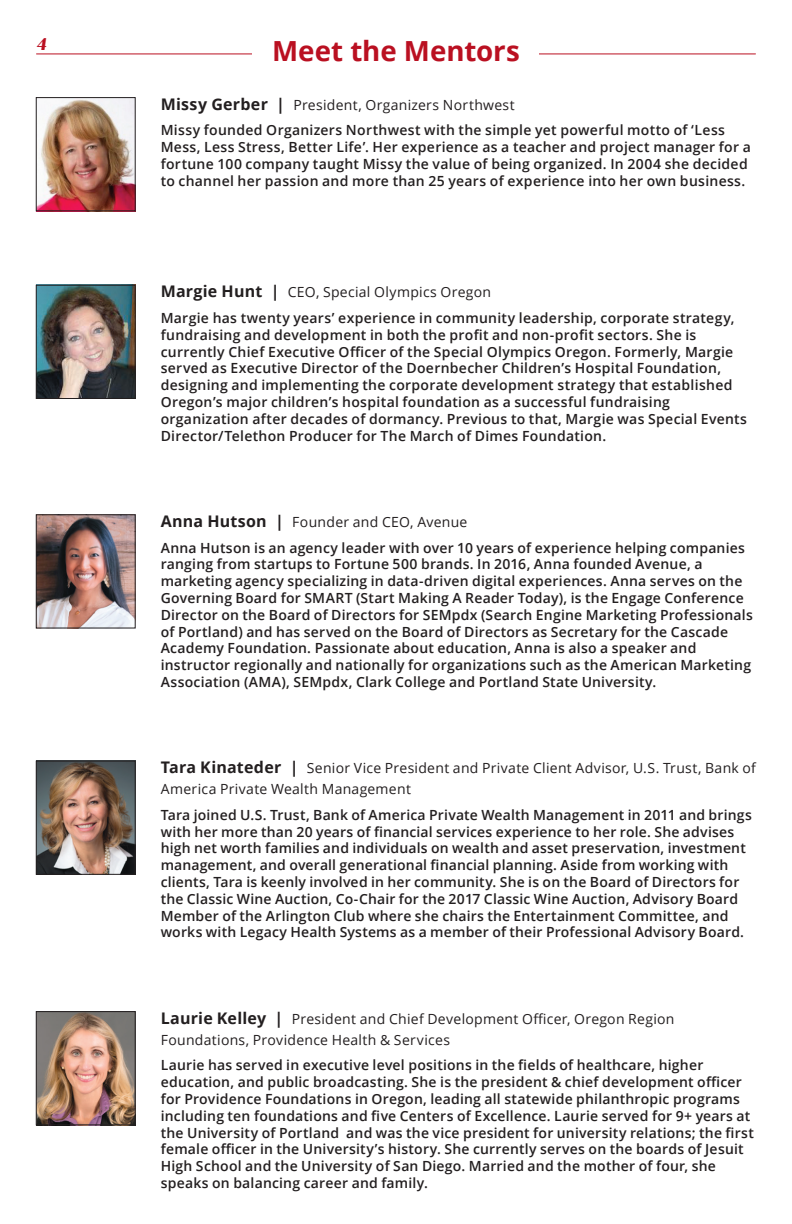
<style>
.page{position:relative;width:792px;height:1224px;background:#fff}
.page>*{position:absolute;margin:0;border:0;box-sizing:border-box;transform-origin:0 0}
.t1{font:700 27.8px "Open Sans";color:#ba1021}
.Title_Company{font:italic 800 18px "Acta";color:#ba1021}
.t2{font:600 14px/16.8px "Open Sans";letter-spacing:.015em;color:#231f20}
.Name{font:14px/21px "Open Sans";letter-spacing:.02em;color:#231f20}
.s1{font-weight:700;font-size:16px}
</style>
<div class="page">
<hr style="left:36px;top:53px;width:719px;height:1px;background:#ba1021">
<div style="left:253px;top:36px;width:286px;height:29px;background:#fff"></div>
<img style="left:38px;top:517px;width:95px;height:109px">
<div style="left:36px;top:515px;width:99px;height:113px;border:1px solid #231f20"></div>
<img style="left:38px;top:1013px;width:95px;height:110px">
<div style="left:36px;top:1011px;width:99px;height:114px;border:1px solid #231f20"></div>
<img style="left:38px;top:763px;width:95px;height:110px">
<div style="left:36px;top:761px;width:99px;height:114px;border:1px solid #231f20"></div>
<img style="left:38px;top:99px;width:95px;height:110px">
<div style="left:36px;top:97px;width:99px;height:114px;border:1px solid #231f20"></div>
<img style="left:38px;top:287px;width:95px;height:110px">
<div style="left:36px;top:285px;width:99px;height:114px;border:1px solid #231f20"></div>
<p class="Title_Company" style="left:36px;top:32px;width:12px">4</p>
<p class="t1" style="left:272px;top:31px;width:249px">Meet the Mentors</p>
<p class="Name" style="left:161px;top:94px;width:356px"><span class="s1">Missy Gerber |</span> President, Organizers Northwest</p>
<p class="t2" style="left:161px;top:122px;width:592px">Missy founded Organizers Northwest with the simple yet powerful motto of ‘Less Mess, Less Stress, Better Life’. Her experience as a teacher and project manager for a fortune 100 company taught Missy the value of being organized. In 2004 she decided to channel her passion and more than 25 years of experience into her own business.</p>
<p class="Name" style="left:161px;top:281px;width:332px"><span class="s1">Margie Hunt |</span> CEO, Special Olympics Oregon</p>
<p class="t2" style="left:161px;top:309px;width:588px">Margie has twenty years’ experience in community leadership, corporate strategy, fundraising and development in both the profit and non-profit sectors. She is currently Chief Executive Officer of the Special Olympics Oregon. Formerly, Margie served as Executive Director of the Doernbecher Children’s Hospital Foundation, designing and implementing the corporate development strategy that established Oregon’s major children’s hospital foundation as a successful fundraising organization after decades of dormancy. Previous to that, Margie was Special Events Director/Telethon Producer for The March of Dimes Foundation.</p>
<p class="Name" style="left:161px;top:511px;width:308px"><span class="s1">Anna Hutson |</span> Founder and CEO, Avenue</p>
<p class="t2" style="left:161px;top:539px;width:594px">Anna Hutson is an agency leader with over 10 years of experience helping companies ranging from startups to Fortune 500 brands. In 2016, Anna founded Avenue, a marketing agency specializing in data-driven digital experiences. Anna serves on the Governing Board for SMART (Start Making A Reader Today), is the Engage Conference Director on the Board of Directors for SEMpdx (Search Engine Marketing Professionals of Portland) and has served on the Board of Directors as Secretary for the Cascade Academy Foundation. Passionate about education, Anna is also a speaker and instructor regionally and nationally for organizations such as the American Marketing Association (AMA), SEMpdx, Clark College and Portland State University.</p>
<p class="Name" style="left:161px;top:757px;width:597px"><span class="s1">Tara Kinateder |</span> Senior Vice President and Private Client Advisor, U.S. Trust, Bank of<br>America Private Wealth Management</p>
<p class="t2" style="left:161px;top:806px;width:593px">Tara joined U.S. Trust, Bank of America Private Wealth Management in 2011 and brings with her more than 20 years of financial services experience to her role. She advises high net worth families and individuals on wealth and asset preservation, investment management, and overall generational financial planning. Aside from working with clients, Tara is keenly involved in her community. She is on the Board of Directors for the Classic Wine Auction, Co-Chair for the 2017 Classic Wine Auction, Advisory Board Member of the Arlington Club where she chairs the Entertainment Committee, and works with Legacy Health Systems as a member of their Professional Advisory Board.</p>
<p class="Name" style="left:161px;top:1008px;width:515px"><span class="s1">Laurie Kelley |</span> President and Chief Development Officer, Oregon Region<br>Foundations, Providence Health &amp; Services</p>
<p class="t2" style="left:161px;top:1057px;width:595px">Laurie has served in executive level positions in the fields of healthcare, higher education, and public broadcasting. She is the president &amp; chief development officer for Providence Foundations in Oregon, leading all statewide philanthropic programs including ten foundations and five Centers of Excellence. Laurie served for 9+ years at the University of Portland and was the vice president for university relations; the first female officer in the University’s history. She currently serves on the boards of Jesuit High School and the University of San Diego. Married and the mother of four, she speaks on balancing career and family.</p>
</div>
